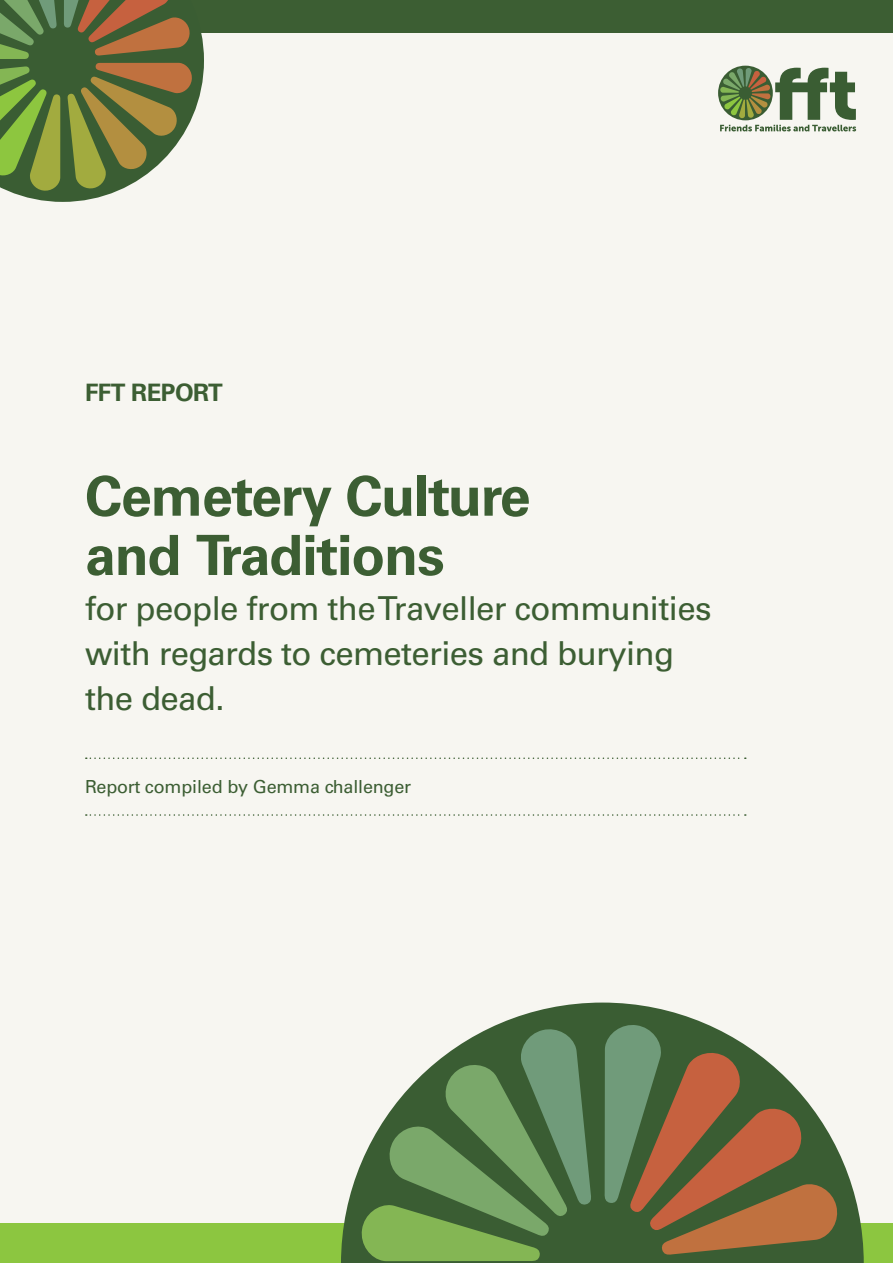
<style>
.page{position:relative;width:893px;height:1263px;background:#f7f6f1}
.page>*{position:absolute;margin:0;border:0;box-sizing:border-box;transform-origin:0 0}
.t1{font:700 55.5px/59.2px "Univers LT Std";letter-spacing:-.02em;color:#3c5e33}
.t2{font:33px/45px "Univers LT Std";letter-spacing:-.02em;color:#3c5e33}
.t3{font:700 24px "Univers LT Std";letter-spacing:-.02em;color:#3c5e33}
.t4{font:18px "Univers LT Std";letter-spacing:-.01em;color:#3c5e33}
</style>
<div class="page">
<div style="left:0;top:0;width:893px;height:32px;background:#3c5e33"></div>
<svg style="left:720px;top:68px;width:136px;height:63px"></svg>
<svg style="left:0;top:0;width:204px;height:202px"></svg>
<div style="left:0;top:1223px;width:893px;height:40px;background:#8cc640"></div>
<svg style="left:341px;top:1002px;width:523px;height:261px"></svg>
<svg style="left:360px;top:1026px;width:232px;height:235px;background:#709364"></svg>
<svg style="left:604px;top:1023px;width:236px;height:232px;background:#877a56"></svg>
<svg style="left:86px;top:757px;width:660px;height:2px"></svg>
<svg style="left:86px;top:814px;width:660px;height:2px"></svg>
<p class="t3" style="left:85px;top:379px;width:134px">FFT report</p>
<h1 class="t1" style="left:85px;top:467px;width:447px">Cemetery Culture and Traditions</h1>
<p class="t2" style="left:85px;top:586px;width:628px">for people from the Traveller communities with regards to cemeteries and burying the dead.</p>
<p class="t4" style="left:85px;top:776px;width:328px">Report compiled by Gemma challenger</p>
</div>
